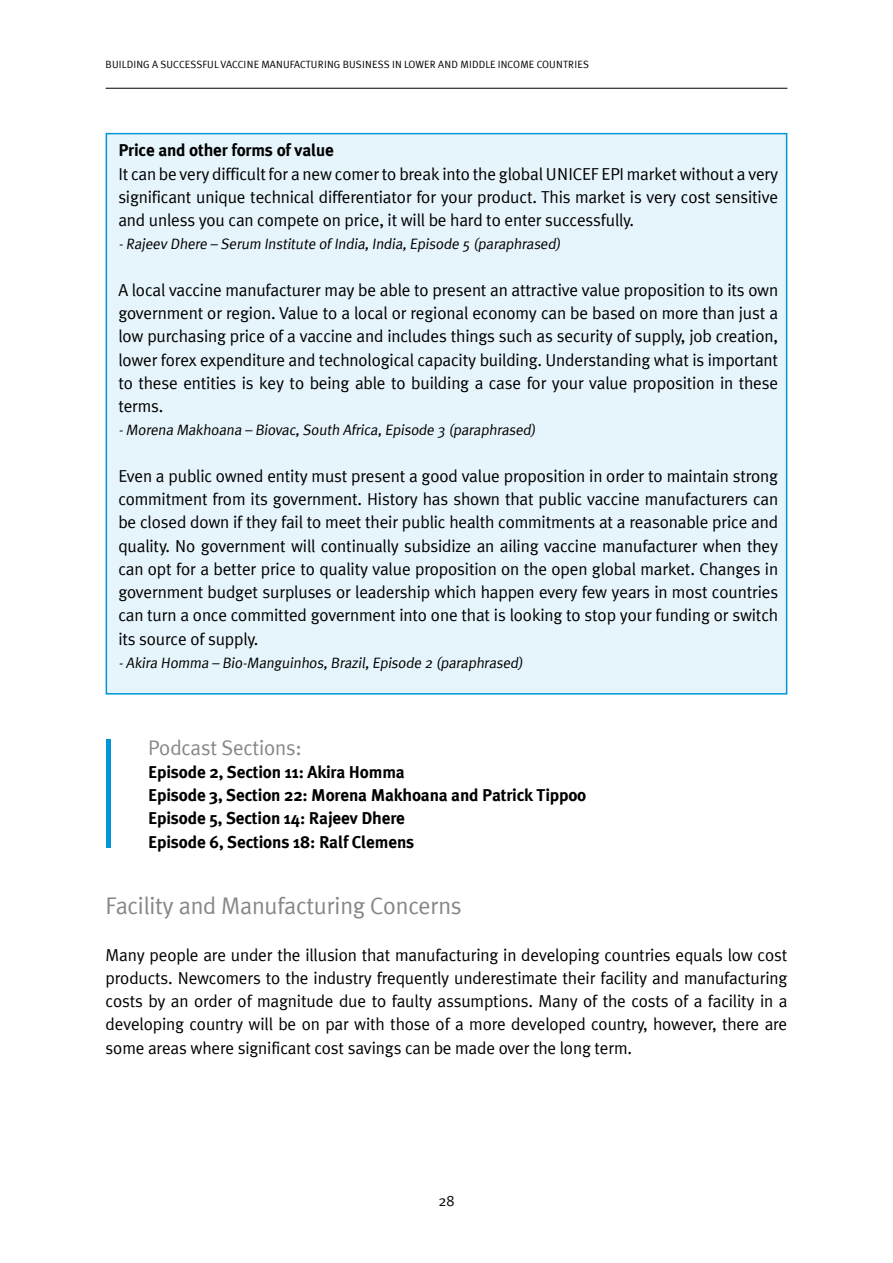
<style>
.page{position:relative;width:893px;height:1263px;background:#fff}
.page>*{position:absolute;margin:0;border:0;box-sizing:border-box;transform-origin:0 0}
.t1{font:24px "Meta Plus";letter-spacing:-.01em;color:#878787}
.t2{font:21px "Meta Plus";letter-spacing:-.01em;color:#878787}
.t3{font:17.25px/23.2px "Meta Plus";letter-spacing:-.01em;color:#000;text-align:justify}
.t4{font:700 17.25px/23.2px "Meta Plus";letter-spacing:-.01em;color:#000}
.t5{font:15px "Meta Plus";color:#000}
.t6{font:10.5px "Meta Plus";letter-spacing:.01em;color:#000}
</style>
<div class="page">
<hr style="left:106px;top:88px;width:681px;height:1px;background:#000">
<div style="left:106px;top:134px;width:681px;height:560px;background:#e6f4fb"></div>
<div style="left:106px;top:739px;width:5px;height:109px;background:#0096d8"></div>
<p class="t6" style="left:106px;top:58px;width:485px">BUILDING A SUCCESSFUL VACCINE MANUFACTURING BUSINESS IN LOWER AND MIDDLE INCOME COUNTRIES</p>
<p class="t4" style="left:118px;top:139px;width:217px">Price and other forms of value</p>
<p class="t3" style="left:118px;top:162px;width:661px">It can be very difficult for a new comer to break into the global UNICEF EPI market without a very significant unique technical differentiator for your product. This market is very cost sensitive and unless you can compete on price, it will be hard to enter successfully.</p>
<p class="t5" style="left:118px;top:235px;width:444px">-Rajeev Dhere – Serum Institute of India,India,Episode 5 (paraphrased)</p>
<p class="t3" style="left:118px;top:278px;width:661px">A local vaccine manufacturer may be able to present an attractive value proposition to its own government or region. Value to a local or regional economy can be based on more than just a low purchasing price of a vaccine and includes things such as security of supply, job creation, lower forex expenditure and technological capacity building. Understanding what is important to these entities is key to being able to building a case for your value proposition in these terms.</p>
<p class="t5" style="left:118px;top:421px;width:419px">-Morena Makhoana – Biovac,South Africa,Episode 3 (paraphrased)</p>
<p class="t3" style="left:118px;top:464px;width:661px">Even a public owned entity must present a good value proposition in order to maintain strong commitment from its government. History has shown that public vaccine manufacturers can be closed down if they fail to meet their public health commitments at a reasonable price and quality. No government will continually subsidize an ailing vaccine manufacturer when they can opt for a better price to quality value proposition on the open global market. Changes in government budget surpluses or leadership which happen every few years in most countries can turn a once committed government into one that is looking to stop your funding or switch its source of supply.</p>
<p class="t5" style="left:118px;top:654px;width:406px">-Akira Homma – Bio-Manguinhos,Brazil,Episode 2 (paraphrased)</p>
<p class="t2" style="left:148px;top:735px;width:155px">Podcast Sections:</p>
<p class="t4" style="left:148px;top:760px;width:440px">Episode 2, Section 11: Akira Homma<br>Episode 3, Section 22: Morena Makhoana and Patrick Tippoo Episode 5, Section 14: Rajeev Dhere<br>Episode 6, Sections 18: Ralf Clemens</p>
<h1 class="t1" style="left:106px;top:892px;width:358px">Facility and Manufacturing Concerns</h1>
<p class="t3" style="left:106px;top:943px;width:683px">Many people are under the illusion that manufacturing in developing countries equals low cost products. Newcomers to the industry frequently underestimate their facility and manufacturing costs by an order of magnitude due to faulty assumptions. Many of the costs of a facility in a developing country will be on par with those of a more developed country, however, there are some areas where significant cost savings can be made over the long term.</p>
<p class="t5" style="left:438px;top:1192px;width:18px">28</p>
</div>
